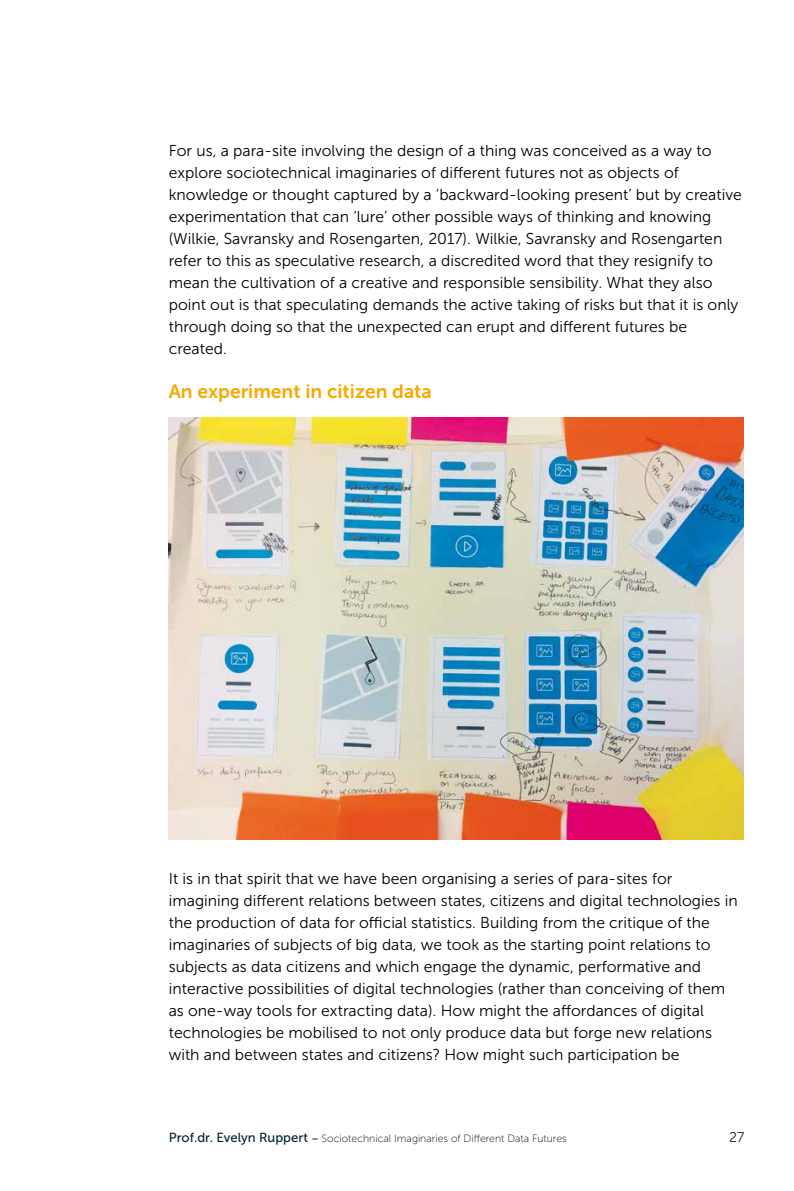
<style>
.page{position:relative;width:794px;height:1191px;background:#fff}
.page>*{position:absolute;margin:0;border:0;box-sizing:border-box;transform-origin:0 0}
.t1{font:19.25px "Museo Sans 700";color:#f7a800}
.t2{font:15.75px/22.1px "Museo Sans 300";color:#000}
.t3{font:14px "Museo Sans 300";color:#00282f}
.t4{font:10.5px "Museo Sans 100";color:#000}
.s1{font-family:"Museo Sans 500";font-size:13.12px;color:#00282f}
.s2{font-family:"Museo Sans 500"}
</style>
<div class="page">
<img style="left:169px;top:417px;width:574px;height:422px">
<p class="t2" style="left:169px;top:139px;width:574px">For us, a para-site involving the design of a thing was conceived as a way to explore sociotechnical imaginaries of different futures not as objects of knowledge or thought captured by a ‘backward-looking present’ but by creative experimentation that can ‘lure’ other possible ways of thinking and knowing (Wilkie, Savransky and Rosengarten, 2017). Wilkie, Savransky and Rosengarten refer to this as speculative research, a discredited word that they resignify to mean the cultivation of a creative and responsible sensibility. What they also point out is that speculating demands the active taking of risks but that it is only through doing so that the unexpected can erupt and different futures be created.</p>
<p class="t1" style="left:169px;top:381px;width:264px">An experiment in citizen data</p>
<p class="t2" style="left:169px;top:867px;width:570px">It is in that spirit that we have been organising a series of para-sites for imagining different relations between states, citizens and digital technologies in the production of data for official statistics. Building from the critique of the imaginaries of subjects of big data, we took as the starting point relations to subjects as data citizens and which engage the dynamic, performative and interactive possibilities of digital technologies (rather than conceiving of them as one-way tools for extracting data). How might the affordances of digital technologies be mobilised to not only produce data but forge new relations with and between states and citizens? How might such participation be</p>
<p class="t4" style="left:169px;top:1132px;width:399px"><span class="s1">Prof.dr. Evelyn Ruppert</span> <span class="s2">–</span> Sociotechnical Imaginaries of Different Data Futures</p>
<p class="t3" style="left:729px;top:1129px;width:17px">27</p>
</div>
